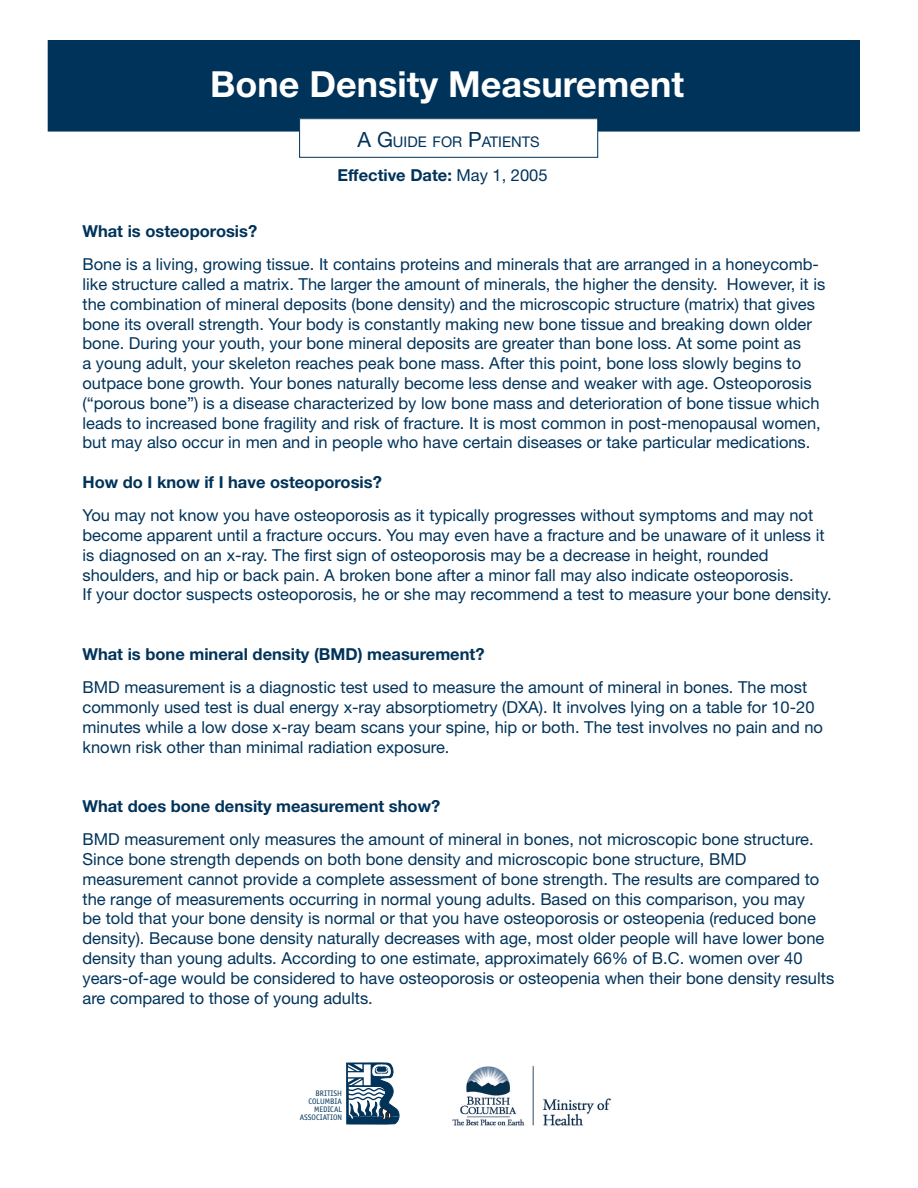
<style>
.page{position:relative;width:918px;height:1188px;background:#fff}
.page>*{position:absolute;margin:0;border:0;box-sizing:border-box;transform-origin:0 0}
.t1{font:700 36px "Helvetica Neue";color:#fff}
.bod{font:16.5px/19.8px "Helvetica Neue";color:#00335a}
.bodbold{font:700 16.5px "Helvetica Neue";color:#00335a}
.bod-2{font:700 16.5px "Helvetica Neue";color:#00335a}
.t2{font:14.7px "Helvetica Neue";color:#00335a}
.t3{font:7.95px/7.9px "Officina Sans";color:#00335a;text-align:right}
.s1{font-size:21px}
.s2{font-weight:400}
</style>
<div class="page">
<div style="left:48px;top:41px;width:811px;height:90px;background:#00335a"></div>
<div style="left:48px;top:40px;width:812px;height:91px;border:1px solid #00335a"></div>
<div style="left:300px;top:119px;width:298px;height:38px;background:#fff"></div>
<div style="left:299px;top:118px;width:299px;height:40px;border:1px solid #00335a"></div>
<svg style="left:346px;top:1063px;width:53px;height:61px"></svg>
<img style="left:452px;top:1066px;width:159px;height:60px">
<svg style="left:465px;top:1120px;width:6px;height:6px"></svg>
<p class="t1" style="left:210px;top:62px;width:476px">Bone Density Measurement</p>
<p class="t2" style="left:358px;top:133px;width:184px"><span class="s1">A G</span>uide for <span class="s1">P</span>atients</p>
<p class="bod-2" style="left:337px;top:165px;width:212px">Effective Date: <span class="s2">May 1, 2005</span></p>
<p class="bodbold" style="left:82px;top:221px;width:176px">What is osteoporosis?</p>
<p class="bod" style="left:82px;top:254px;width:744px">Bone is a living, growing tissue. It contains proteins and minerals that are arranged in a honeycomb&shy;like structure called a matrix. The larger the amount of minerals, the higher the density. However, it is the combination of mineral deposits (bone density) and the microscopic structure (matrix) that gives bone its overall strength. Your body is constantly making new bone tissue and breaking down older bone. During your youth, your bone mineral deposits are greater than bone loss. At some point as<br>a young adult, your skeleton reaches peak bone mass. After this point, bone loss slowly begins to outpace bone growth. Your bones naturally become less dense and weaker with age. Osteoporosis (“porous bone”) is a disease characterized by low bone mass and deterioration of bone tissue which leads to increased bone fragility and risk of fracture. It is most common in post-menopausal women, but may also occur in men and in people who have certain diseases or take particular medications.</p>
<p class="bodbold" style="left:82px;top:472px;width:301px">How do I know if I have osteoporosis?</p>
<p class="bod" style="left:82px;top:505px;width:744px">You may not know you have osteoporosis as it typically progresses without symptoms and may not become apparent until a fracture occurs. You may even have a fracture and be unaware of it unless it is diagnosed on an x-ray. The first sign of osteoporosis may be a decrease in height, rounded</p>
<p class="bod" style="left:82px;top:565px;width:713px">shoulders, and hip or back pain. A broken bone after a minor fall may also indicate osteoporosis.</p>
<p class="bod" style="left:82px;top:584px;width:751px">If your doctor suspects osteoporosis, he or she may recommend a test to measure your bone density.</p>
<p class="bodbold" style="left:82px;top:644px;width:404px">What is bone mineral density (BMD) measurement?</p>
<p class="bod" style="left:82px;top:677px;width:742px">BMD measurement is a diagnostic test used to measure the amount of mineral in bones. The most commonly used test is dual energy x-ray absorptiometry (DXA). It involves lying on a table for 10-20 minutes while a low dose x-ray beam scans your spine, hip or both. The test involves no pain and no known risk other than minimal radiation exposure.</p>
<p class="bodbold" style="left:82px;top:796px;width:359px">What does bone density measurement show?</p>
<p class="bod" style="left:82px;top:829px;width:733px">BMD measurement only measures the amount of mineral in bones, not microscopic bone structure.<br>Since bone strength depends on both bone density and microscopic bone structure, BMD</p>
<p class="bod" style="left:82px;top:869px;width:753px">measurement cannot provide a complete assessment of bone strength. The results are compared to the range of measurements occurring in normal young adults. Based on this comparison, you may<br>be told that your bone density is normal or that you have osteoporosis or osteopenia (reduced bone density). Because bone density naturally decreases with age, most older people will have lower bone density than young adults. According to one estimate, approximately 66% of B.C. women over 40 years-of-age would be considered to have osteoporosis or osteopenia when their bone density results are compared to those of young adults.</p>
<p class="t3" style="left:300px;top:1090px;width:44px">BRITISH<br>COLUMBIA<br>MEDICAL<br>ASSOCIATION</p>
</div>
